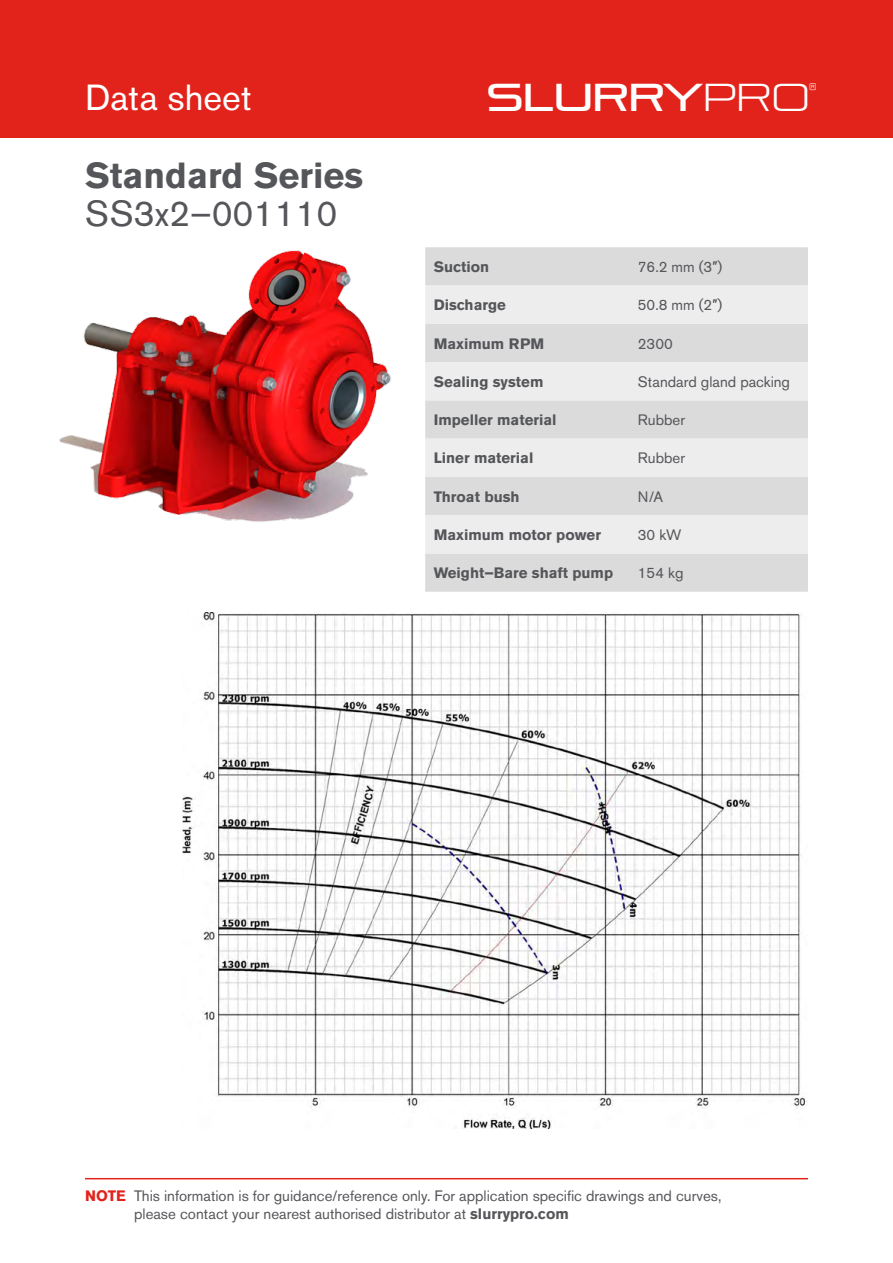
<style>
.page{position:relative;width:893px;height:1263px;background:#fff}
.page>*{position:absolute;margin:0;border:0;box-sizing:border-box;transform-origin:0 0}
.t1{font:38.7px "Pirulen Rg";color:#fff}
.t2{font:700 36px "Akzidenz Grotesk BQ";color:#55565a}
.t3{font:36px "Akzidenz Grotesk BQ";color:#55565a}
.t4{font:36px "Akzidenz Grotesk BQ";color:#fff}
.t5{font:15px/18px "Akzidenz Grotesk BQ";color:#55565a}
.t6{font:700 15px "Akzidenz Grotesk BQ";color:#55565a}
.t7{font:12.45px "Pirulen Lt";color:#fff}
.s1{font-family:"Pirulen Lt"}
.s2{font-family:"Arial"}
.s3{font-weight:700;color:#e2231b}
.s4{font-weight:700}
</style>
<div class="page">
<hr style="left:85px;top:1178px;width:723px;height:1px;background:#e2231b">
<div style="left:0;top:0;width:893px;height:138px;background:#e2231b"></div>
<img style="left:59px;top:250px;width:333px;height:272px">
<div style="left:425px;top:247px;width:383px;height:345px;background:#dbdbdb"></div>
<svg style="left:425px;top:285px;width:383px;height:268px;background:#e5e5e5"></svg>
<img style="left:183px;top:613px;width:625px;height:515px">
<h2 class="t4" style="left:85px;top:76px;width:168px">Data sheet</h2>
<h1 class="t1" style="left:486px;top:73px;width:325px">SLURRY<span class="s1">PRO</span></h1>
<p class="t7" style="left:809px;top:80px;width:10px">®</p>
<h2 class="t2" style="left:85px;top:155px;width:280px">Standard Series</h2>
<h2 class="t3" style="left:85px;top:192px;width:254px">SS3x2–001110</h2>
<p class="t6" style="left:434px;top:258px;width:57px">Suction</p>
<p class="t5" style="left:638px;top:258px;width:86px">76.2 mm (3<span class="s2">″</span>)</p>
<p class="t6" style="left:434px;top:296px;width:74px">Discharge</p>
<p class="t5" style="left:638px;top:296px;width:86px">50.8 mm (2<span class="s2">″</span>)</p>
<p class="t6" style="left:434px;top:335px;width:112px">Maximum RPM</p>
<p class="t5" style="left:638px;top:334px;width:36px">2300</p>
<p class="t6" style="left:434px;top:373px;width:111px">Sealing system</p>
<p class="t5" style="left:638px;top:372px;width:154px">Standard gland packing</p>
<p class="t6" style="left:434px;top:411px;width:124px">Impeller material</p>
<p class="t5" style="left:638px;top:411px;width:49px">Rubber</p>
<p class="t6" style="left:434px;top:449px;width:101px">Liner material</p>
<p class="t5" style="left:638px;top:449px;width:49px">Rubber</p>
<p class="t6" style="left:434px;top:488px;width:87px">Throat bush</p>
<p class="t5" style="left:638px;top:487px;width:27px">N/A</p>
<p class="t6" style="left:434px;top:526px;width:169px">Maximum motor power</p>
<p class="t5" style="left:638px;top:526px;width:45px">30 kW</p>
<p class="t6" style="left:434px;top:564px;width:181px">Weight–Bare shaft pump</p>
<p class="t5" style="left:638px;top:564px;width:47px">154 kg</p>
<p class="t5" style="left:134px;top:1186px;width:589px;text-indent:-49px"><span class="s3">NOTE</span> This information is for guidance/reference only. For application specific drawings and curves, please contact your nearest authorised distributor at <span class="s4">slurrypro.com</span></p>
</div>
